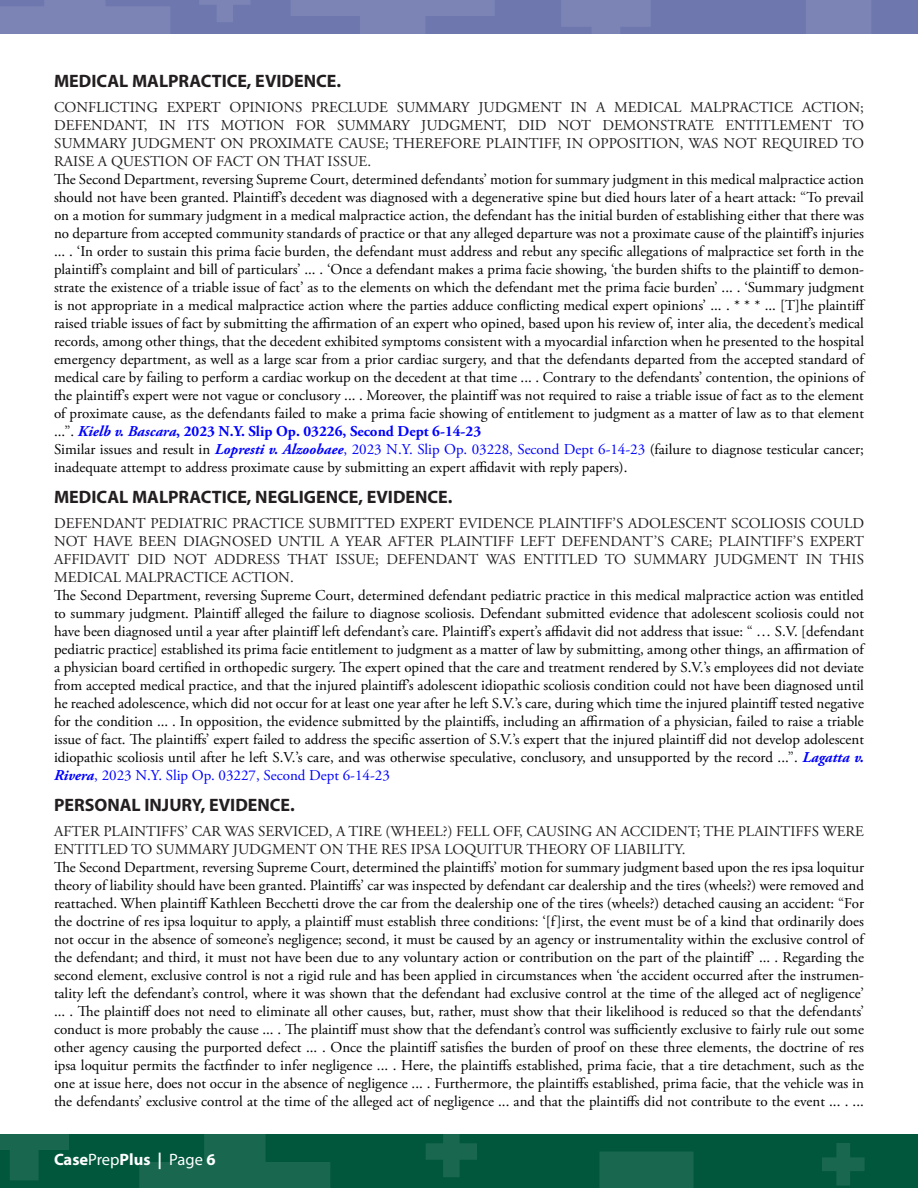
<style>
.page{position:relative;width:918px;height:1188px;background:#fff}
.page>*{position:absolute;margin:0;border:0;box-sizing:border-box;transform-origin:0 0}
.area_of_law{font:700 18px "Myriad Pro";color:#231f20}
.t1{font:700 16.5px "Myriad Pro";color:#fff}
.Body_Copy{font:15px/18px "Adobe Garamond Pro";color:#000}
.Body_Copy-2{font:15px/18px "Adobe Garamond Pro";color:#231f20;text-align:justify}
.s1{color:#231f20}
.s2{font-weight:700;font-style:italic;color:#00f}
.s3{font-weight:700;color:#00f}
.s4{color:#00f}
.s5{font-weight:400}
</style>
<div class="page">
<div style="left:0;top:0;width:918px;height:33px;background:#6e77ae"></div>
<div style="left:0;top:1134px;width:918px;height:54px;background:#00573c"></div>
<svg style="left:291px;top:0;width:204px;height:34px"></svg>
<svg style="left:737px;top:0;width:181px;height:34px"></svg>
<div style="left:599px;top:1152px;width:95px;height:36px;background:#19674f"></div>
<svg style="left:561px;top:0;width:90px;height:34px"></svg>
<svg style="left:0;top:1134px;width:69px;height:46px"></svg>
<svg style="left:199px;top:0;width:51px;height:22px"></svg>
<svg style="left:426px;top:1134px;width:51px;height:43px"></svg>
<svg style="left:822px;top:1143px;width:43px;height:43px"></svg>
<svg style="left:0;top:0;width:170px;height:34px"></svg>
<svg style="left:139px;top:1134px;width:191px;height:54px"></svg>
<p class="area_of_law" style="left:54px;top:69px;width:289px">MEDICAL MALPRACTICE, EVIDENCE.</p>
<p class="Body_Copy-2" style="left:54px;top:98px;width:812px">CONFLICTING EXPERT OPINIONS PRECLUDE SUMMARY JUDGMENT IN A MEDICAL MALPRACTICE ACTION; DEFENDANT, IN ITS MOTION FOR SUMMARY JUDGMENT, DID NOT DEMONSTRATE ENTITLEMENT TO SUMMARY JUDGMENT ON PROXIMATE CAUSE; THEREFORE PLAINTIFF, IN OPPOSITION, WAS NOT REQUIRED TO RAISE A QUESTION OF FACT ON THAT ISSUE.</p>
<p class="Body_Copy" style="left:54px;top:170px;width:813px">The Second Department, reversing Supreme Court, determined defendants’ motion for summary judgment in this medical malpractice action should not have been granted. Plaintiff’s decedent was diagnosed with a degenerative spine but died hours later of a heart attack: <span class="s1">“</span>To prevail on a motion for summary judgment in a medical malpractice action, the defendant has the initial burden of establishing either that there was no departure from accepted community standards of practice or that any alleged departure was not a proximate cause of the plaintiff’s injuries ... . ‘In order to sustain this prima facie burden, the defendant must address and rebut any specific allegations of malpractice set forth in the plaintiff’s complaint and bill of particulars’ ... . ‘Once a defendant makes a prima facie showing, ‘the burden shifts to the plaintiff to demon&shy;strate the existence of a triable issue of fact’ as to the elements on which the defendant met the prima facie burden’ ... . ‘Summary judgment is not appropriate in a medical malpractice action where the parties adduce conflicting medical expert opinions’ ... . * * * ... [T]he plaintiff raised triable issues of fact by submitting the affirmation of an expert who opined, based upon his review of, inter alia, the decedent’s medical records, among other things, that the decedent exhibited symptoms consistent with a myocardial infarction when he presented to the hospital emergency department, as well as a large scar from a prior cardiac surgery, and that the defendants departed from the accepted standard of medical care by failing to perform a cardiac workup on the decedent at that time ... . Contrary to the defendants’ contention, the opinions of the plaintiff’s expert were not vague or conclusory ... . Moreover, the plaintiff was not required to raise a triable issue of fact as to the element of proximate cause, as the defendants failed to make a prima facie showing of entitlement to judgment as a matter of law as to that element ...<span class="s1">”</span>. <span class="s2">Kielb v. Bascara</span><span class="s3">, 2023 N.Y. Slip Op. 03226, Second Dept 6-14-23</span></p>
<p class="Body_Copy" style="left:54px;top:440px;width:812px">Similar issues and result in <span class="s2">Lopresti v. Alzoobaee</span><span class="s4">, 2023 N.Y. Slip Op. 03228, Second Dept 6-14-23</span> (failure to diagnose testicular cancer; inadequate attempt to address proximate cause by submitting an expert affidavit with reply papers).</p>
<p class="area_of_law" style="left:54px;top:485px;width:400px">MEDICAL MALPRACTICE, NEGLIGENCE, EVIDENCE.</p>
<p class="Body_Copy-2" style="left:54px;top:515px;width:812px">DEFENDANT PEDIATRIC PRACTICE SUBMITTED EXPERT EVIDENCE PLAINTIFF’S ADOLESCENT SCOLIOSIS COULD NOT HAVE BEEN DIAGNOSED UNTIL A YEAR AFTER PLAINTIFF LEFT DEFENDANT’S CARE; PLAINTIFF’S EXPERT AFFIDAVIT DID NOT ADDRESS THAT ISSUE; DEFENDANT WAS ENTITLED TO SUMMARY JUDGMENT IN THIS MEDICAL MALPRACTICE ACTION.</p>
<p class="Body_Copy" style="left:54px;top:587px;width:812px;text-align:justify">The Second Department, reversing Supreme Court, determined defendant pediatric practice in this medical malpractice action was entitled to summary judgment. Plaintiff alleged the failure to diagnose scoliosis. Defendant submitted evidence that adolescent scoliosis could not have been diagnosed until a year after plaintiff left defendant’s care. Plaintiff’s expert’s affidavit did not address that issue: <span class="s1">“</span> … S.V. [defendant pediatric practice] established its prima facie entitlement to judgment as a matter of law by submitting, among other things, an affirmation of a physician board certified in orthopedic surgery. The expert opined that the care and treatment rendered by S.V.’s employees did not deviate from accepted medical practice, and that the injured plaintiff’s adolescent idiopathic scoliosis condition could not have been diagnosed until he reached adolescence, which did not occur for at least one year after he left S.V.’s care, during which time the injured plaintiff tested negative for the condition ... . In opposition, the evidence submitted by the plaintiffs, including an affirmation of a physician, failed to raise a triable issue of fact. The plaintiffs’ expert failed to address the specific assertion of S.V.’s expert that the injured plaintiff did not develop adolescent idiopathic scoliosis until after he left S.V.’s care, and was otherwise speculative, conclusory, and unsupported by the record ...<span class="s1">”</span>. <span class="s2">Lagatta v.<br>Rivera</span><span class="s4">, 2023 N.Y. Slip Op. 03227, Second Dept 6-14-23</span></p>
<p class="area_of_law" style="left:54px;top:794px;width:242px">PERSONAL INJURY, EVIDENCE.</p>
<p class="Body_Copy-2" style="left:54px;top:823px;width:811px">AFTER PLAINTIFFS’ CAR WAS SERVICED, A TIRE (WHEEL?) FELL OFF, CAUSING AN ACCIDENT; THE PLAINTIFFS WERE<br>ENTITLED TO SUMMARY JUDGMENT ON THE RES IPSA LOQUITUR THEORY OF LIABILITY.</p>
<p class="Body_Copy" style="left:54px;top:859px;width:812px;text-align:justify">The Second Department, reversing Supreme Court, determined the plaintiffs’ motion for summary judgment based upon the res ipsa loquitur theory of liability should have been granted. Plaintiffs’ car was inspected by defendant car dealership and the tires (wheels?) were removed and reattached. When plaintiff Kathleen Becchetti drove the car from the dealership one of the tires (wheels?) detached causing an accident: <span class="s1">“</span>For the doctrine of res ipsa loquitur to apply, a plaintiff must establish three conditions: ‘[f]irst, the event must be of a kind that ordinarily does not occur in the absence of someone’s negligence; second, it must be caused by an agency or instrumentality within the exclusive control of the defendant; and third, it must not have been due to any voluntary action or contribution on the part of the plaintiff’ ... . Regarding the second element, exclusive control is not a rigid rule and has been applied in circumstances when ‘the accident occurred after the instrumen&shy;tality left the defendant’s control, where it was shown that the defendant had exclusive control at the time of the alleged act of negligence’ ... . The plaintiff does not need to eliminate all other causes, but, rather, must show that their likelihood is reduced so that the defendants’ conduct is more probably the cause ... . The plaintiff must show that the defendant’s control was sufficiently exclusive to fairly rule out some other agency causing the purported defect ... . Once the plaintiff satisfies the burden of proof on these three elements, the doctrine of res ipsa loquitur permits the factfinder to infer negligence ... . Here, the plaintiffs established, prima facie, that a tire detachment, such as the one at issue here, does not occur in the absence of negligence ... . Furthermore, the plaintiffs established, prima facie, that the vehicle was in the defendants’ exclusive control at the time of the alleged act of negligence ... and that the plaintiffs did not contribute to the event ... . ...</p>
<p class="t1" style="left:54px;top:1148px;width:163px">Case<span class="s5">Prep</span>Plus | <span class="s5">Page</span> 6</p>
</div>
